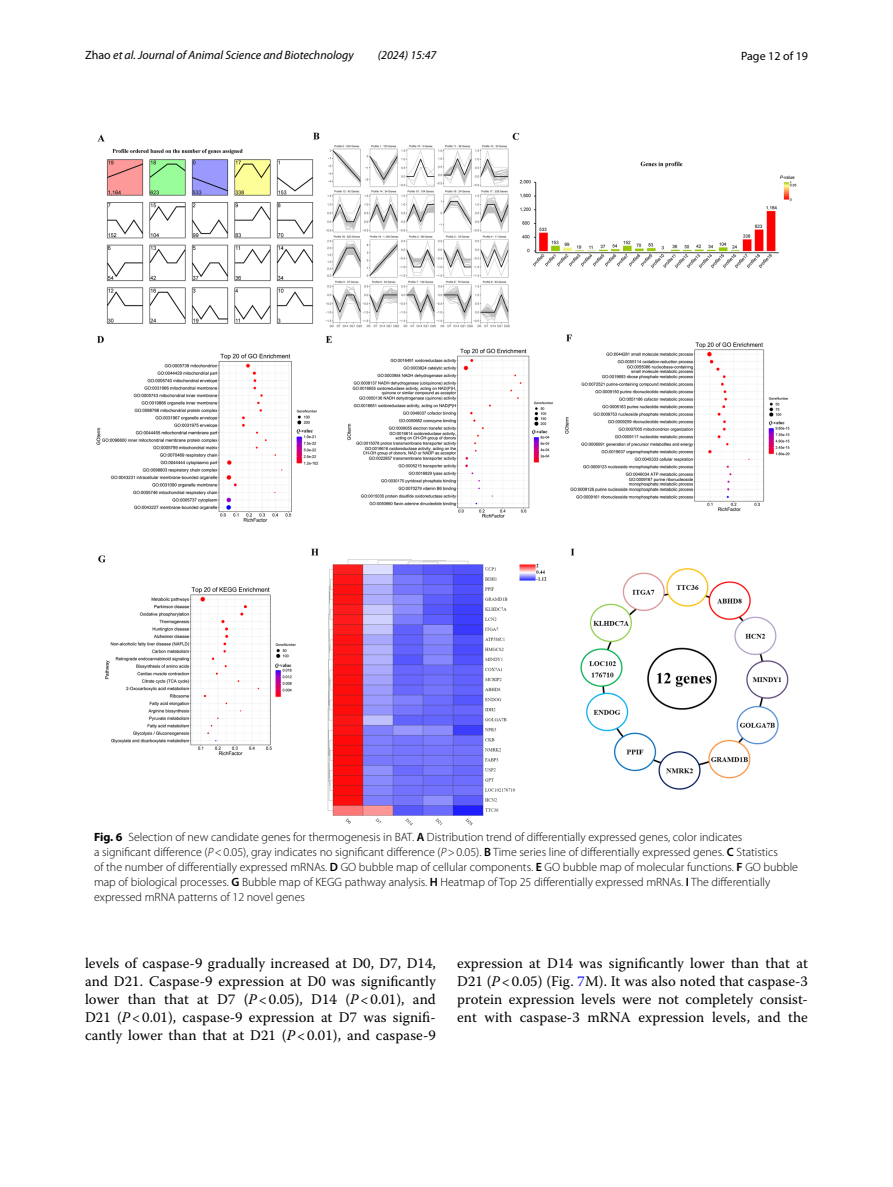
<style>
.page{position:relative;width:893px;height:1187px;background:#fff}
.page>*{position:absolute;margin:0;border:0;box-sizing:border-box;transform-origin:0 0}
.t1{font:14.7px/18px "Warnock Pro";letter-spacing:.005em;color:#000;text-align:justify}
.t2{font:300 12px/15px "Myriad Pro";color:#000}
.t3{font:italic 12px "Myriad Pro";color:#000}
.t4{font:12px "Myriad Pro";color:#000}
.s1{font-style:normal}
.s2{font-weight:700}
.s3{font-weight:600}
.s4{font-style:italic}
.s5{color:#00f}
</style>
<div class="page">
<img style="left:96px;top:133px;width:701px;height:692px">
<p class="t3" style="left:85px;top:48px;width:270px"><span class="s1">Zhao</span> et al. Journal of Animal Science and Biotechnology</p>
<p class="t3" style="left:378px;top:48px;width:60px">(2024) 15:47</p>
<p class="t4" style="left:741px;top:48px;width:68px">Page 12 of 19</p>
<p class="t2" style="left:94px;top:829px;width:706px"><span class="s2">Fig. 6</span> Selection of new candidate genes for thermogenesis in BAT. <span class="s3">A</span> Distribution trend of differentially expressed genes, color indicates<br>a significant difference (<span class="s4">P</span>&lt;0.05), gray indicates no significant difference (<span class="s4">P</span>&gt;0.05). <span class="s3">B</span> Time series line of differentially expressed genes. <span class="s3">C</span> Statistics<br>of the number of differentially expressed mRNAs. <span class="s3">D</span> GO bubble map of cellular components. <span class="s3">E</span> GO bubble map of molecular functions. <span class="s3">F</span> GO bubble map of biological processes. <span class="s3">G</span> Bubble map of KEGG pathway analysis. <span class="s3">H</span> Heatmap of Top 25 differentially expressed mRNAs. <span class="s3">I</span> The differentially expressed mRNA patterns of 12 novel genes</p>
<p class="t1" style="left:85px;top:953px;width:352px">levels of caspase-9 gradually increased at D0, D7, D14, and D21. Caspase-9 expression at D0 was significantly lower than that at D7 (<span class="s4">P</span>&lt;0.05), D14 (<span class="s4">P</span>&lt;0.01), and D21 (<span class="s4">P</span>&lt;0.01), caspase-9 expression at D7 was signifi&shy;cantly lower than that at D21 (<span class="s4">P</span>&lt;0.01), and caspase-9</p>
<p class="t1" style="left:457px;top:953px;width:352px">expression at D14 was significantly lower than that at D21 (<span class="s4">P</span>&lt;0.05) (Fig. <span class="s5">7</span>M). It was also noted that caspase-3 protein expression levels were not completely consist&shy;ent with caspase-3 mRNA expression levels, and the</p>
</div>
